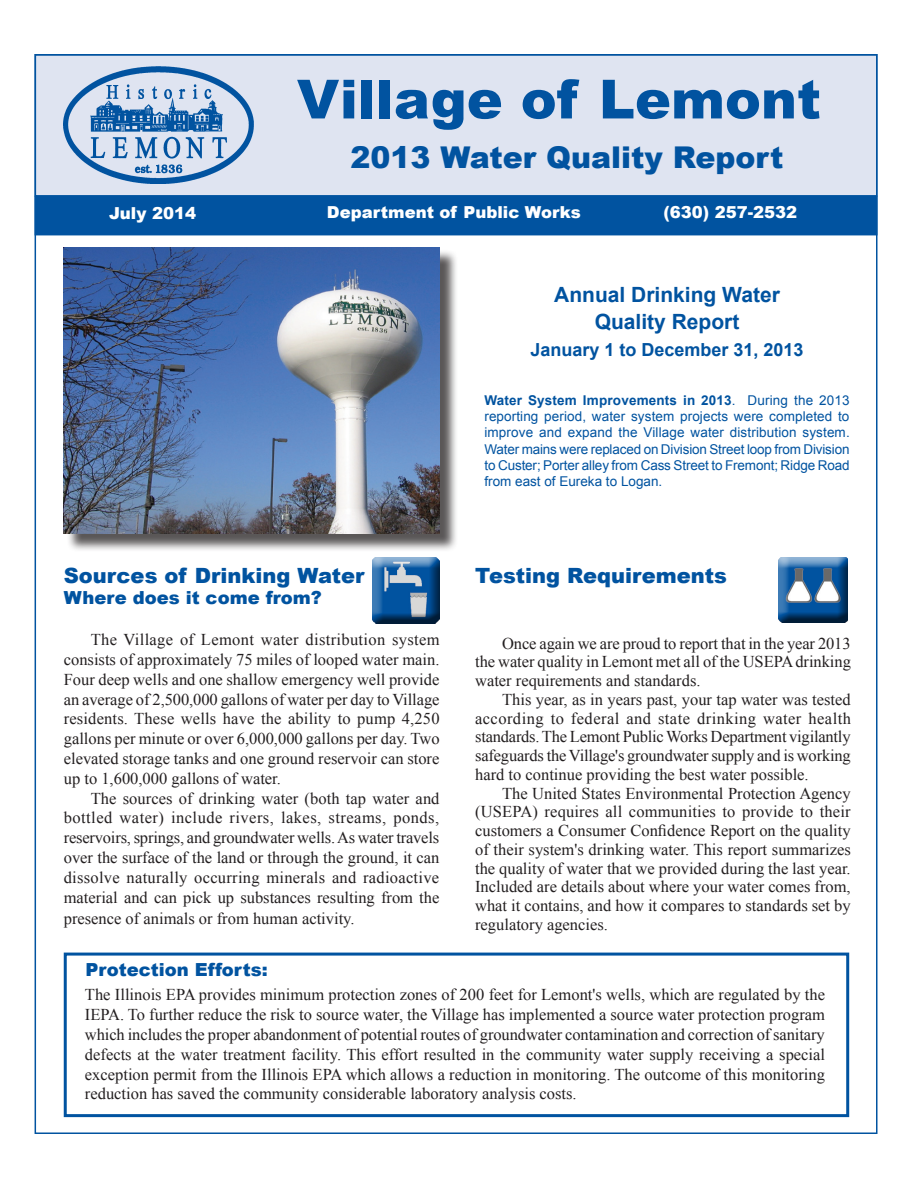
<style>
.page{position:relative;width:918px;height:1188px;background:#fff}
.page>*{position:absolute;margin:0;border:0;box-sizing:border-box;transform-origin:0 0}
.t1{font:900 54px "Arial";color:#0153a0}
.t2{font:900 30px "Arial";color:#0153a0}
.t3{font:900 21px "Arial";color:#0153a0}
.t4{font:700 21px/27px "Arial";color:#0153a0;text-align:center}
.t5{font:900 18px "Arial";color:#0153a0}
.t6{font:700 18px "Arial";color:#0153a0}
.t7{font:16.5px/19.8px "Times New Roman";color:#231f20;text-align:justify}
.t8{font:900 16.5px "Arial";color:#fff}
.t9{font:13.5px/16.2px "Arial";letter-spacing:-.01em;color:#0153a0;text-align:justify}
.s1{font-weight:700}
</style>
<div class="page">
<div style="left:66px;top:249px;width:392px;height:303px;background:#231f20;opacity:.75"></div>
<img style="left:64px;top:247px;width:375px;height:287px">
<div style="left:35px;top:196px;width:843px;height:39px;background:#0153a0"></div>
<div style="left:64px;top:953px;width:785px;height:164px;border:3px solid #0153a0"></div>
<div style="left:35px;top:54px;width:843px;height:143px;background:#dfe4f1;border:2px solid #0153a0"></div>
<img style="left:63px;top:67px;width:191px;height:117px">
<div style="left:778px;top:557px;width:71px;height:67px;background:#231f20;opacity:.75"></div>
<div style="left:371px;top:556px;width:69px;height:62px;background:#fff;opacity:.75"></div>
<div style="left:371px;top:558px;width:69px;height:67px;background:#231f20;opacity:.75"></div>
<p class="t8" style="left:109px;top:201px;width:89px">July 2014</p>
<h1 class="t1" style="left:297px;top:60px;width:525px">Village of Lemont</h1>
<h2 class="t2" style="left:350px;top:135px;width:435px">2013 Water Quality Report</h2>
<p class="t8" style="left:327px;top:200px;width:256px">Department of Public Works</p>
<p class="t8" style="left:663px;top:200px;width:135px">(630) 257-2532</p>
<p class="t4" style="left:554px;top:281px;width:227px">Annual Drinking Water<br>Quality Report</p>
<p class="t6" style="left:531px;top:337px;width:275px">January 1 to December 31, 2013</p>
<p class="t9" style="left:484px;top:392px;width:367px"><span class="s1">Water System Improvements in 2013</span>. During the 2013 reporting period, water system projects were completed to improve and expand the Village water distribution system.<br>Water mains were replaced on Division Street loop from Division to Custer; Porter alley from Cass Street to Fremont; Ridge Road from east of Eureka to Logan.</p>
<p class="t3" style="left:64px;top:560px;width:302px">Sources of Drinking Water</p>
<p class="t3" style="left:475px;top:560px;width:253px">Testing Requirements</p>
<p class="t5" style="left:64px;top:585px;width:260px">Where does it come from?</p>
<p class="t7" style="left:64px;top:629px;width:377px;text-indent:27px">The Village of Lemont water distribution system consists of approximately 75 miles of looped water main.<br>Four deep wells and one shallow emergency well provide an average of 2,500,000 gallons of water per day to Village residents. These wells have the ability to pump 4,250 gallons per minute or over 6,000,000 gallons per day. Two elevated storage tanks and one ground reservoir can store up to 1,600,000 gallons of water.</p>
<p class="t7" style="left:64px;top:788px;width:377px;text-indent:27px">The sources of drinking water (both tap water and bottled water) include rivers, lakes, streams, ponds, reservoirs, springs, and groundwater wells. As water travels over the surface of the land or through the ground, it can dissolve naturally occurring minerals and radioactive material and can pick up substances resulting from the</p>
<p class="t7" style="left:64px;top:908px;width:292px">presence of animals or from human activity.</p>
<p class="t5" style="left:86px;top:956px;width:184px">Protection Efforts:</p>
<p class="t7" style="left:475px;top:634px;width:377px;line-height:18.8px;text-indent:27px">Once again we are proud to report that in the year 2013 the water quality in Lemont met all of the USEPA drinking water requirements and standards.</p>
<p class="t7" style="left:475px;top:690px;width:377px;line-height:18.8px;text-indent:27px">This year, as in years past, your tap water was tested according to federal and state drinking water health standards. The Lemont Public Works Department vigilantly safeguards the Village's groundwater supply and is working hard to continue providing the best water possible.</p>
<p class="t7" style="left:475px;top:784px;width:377px;line-height:18.8px;text-indent:27px">The United States Environmental Protection Agency (USEPA) requires all communities to provide to their customers a Consumer Confidence Report on the quality of their system's drinking water. This report summarizes the quality of water that we provided during the last year.<br>Included are details about where your water comes from, what it contains, and how it compares to standards set by regulatory agencies.</p>
<p class="t7" style="left:85px;top:985px;width:742px">The Illinois EPA provides minimum protection zones of 200 feet for Lemont's wells, which are regulated by the IEPA. To further reduce the risk to source water, the Village has implemented a source water protection program which includes the proper abandonment of potential routes of groundwater contamination and correction of sanitary defects at the water treatment facility. This effort resulted in the community water supply receiving a special exception permit from the Illinois EPA which allows a reduction in monitoring. The outcome of this monitoring reduction has saved the community considerable laboratory analysis costs.</p>
</div>
